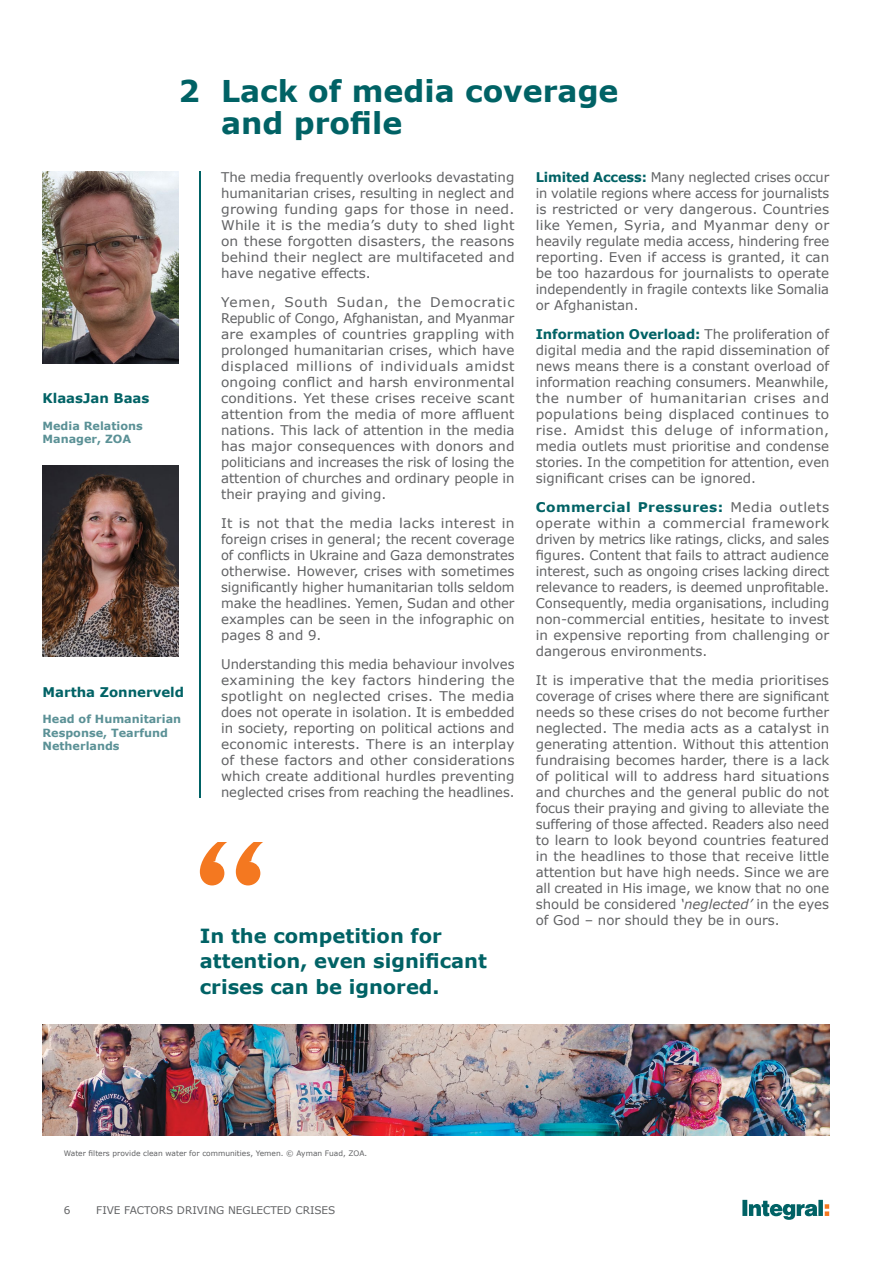
<style>
.page{position:relative;width:893px;height:1263px;background:#fff}
.page>*{position:absolute;margin:0;border:0;box-sizing:border-box;transform-origin:0 0}
.t1{font:700 30px/32.7px "Verdana";color:#006265}
.t2{font:700 19.5px/25.5px "Verdana";color:#006265}
.t3{font:13.35px/16px "Verdana";color:#616264;text-align:justify}
.t4{font:700 13.35px "Verdana";color:#006265}
.t5{font:700 11.25px/13.5px "Verdana";color:#5b9196}
.t6{font:10.5px "Verdana";color:#616264}
.t7{font:7.5px "Verdana";color:#616264}
.s1{font-weight:700;color:#006265}
.s2{font-style:italic}
</style>
<div class="page">
<svg style="left:742px;top:1200px;width:87px;height:20px"></svg>
<hr style="left:200px;top:172px;width:1px;height:626px;background:#006265">
<svg style="left:200px;top:842px;width:63px;height:43px"></svg>
<img style="left:43px;top:172px;width:136px;height:191px">
<img style="left:43px;top:465px;width:136px;height:192px">
<img style="left:43px;top:1025px;width:786px;height:110px">
<h1 class="t1" style="left:221px;top:75px;width:399px">Lack of media coverage and profile</h1>
<p class="t3" style="left:221px;top:169px;width:295px">The media frequently overlooks devastating humanitarian crises, resulting in neglect and growing funding gaps for those in need.<br>While it is the media’s duty to shed light on these forgotten disasters, the reasons behind their neglect are multifaceted and have negative effects.</p>
<p class="t3" style="left:221px;top:294px;width:295px">Yemen, South Sudan, the Democratic Republic of Congo, Afghanistan, and Myanmar are examples of countries grappling with prolonged humanitarian crises, which have displaced millions of individuals amidst ongoing conflict and harsh environmental conditions. Yet these crises receive scant attention from the media of more affluent nations. This lack of attention in the media has major consequences with donors and politicians and increases the risk of losing the attention of churches and ordinary people in their praying and giving.</p>
<p class="t3" style="left:221px;top:515px;width:295px">It is not that the media lacks interest in foreign crises in general; the recent coverage of conflicts in Ukraine and Gaza demonstrates otherwise. However, crises with sometimes significantly higher humanitarian tolls seldom make the headlines. Yemen, Sudan and other examples can be seen in the infographic on pages 8 and 9.</p>
<p class="t3" style="left:221px;top:656px;width:295px">Understanding this media behaviour involves examining the key factors hindering the spotlight on neglected crises. The media does not operate in isolation. It is embedded in society, reporting on political actions and economic interests. There is an interplay of these factors and other considerations which create additional hurdles preventing neglected crises from reaching the headlines.</p>
<h1 class="t1" style="left:179px;top:75px;width:23px">2</h1>
<p class="t3" style="left:536px;top:169px;width:295px"><span class="s1">Limited Access:</span> Many neglected crises occur in volatile regions where access for journalists is restricted or very dangerous. Countries like Yemen, Syria, and Myanmar deny or heavily regulate media access, hindering free reporting. Even if access is granted, it can be too hazardous for journalists to operate independently in fragile contexts like Somalia or Afghanistan.</p>
<p class="t3" style="left:536px;top:326px;width:295px"><span class="s1">Information Overload:</span> The proliferation of digital media and the rapid dissemination of news means there is a constant overload of information reaching consumers. Meanwhile, the number of humanitarian crises and populations being displaced continues to rise. Amidst this deluge of information, media outlets must prioritise and condense stories. In the competition for attention, even significant crises can be ignored.</p>
<p class="t3" style="left:536px;top:499px;width:295px"><span class="s1">Commercial Pressures:</span> Media outlets operate within a commercial framework driven by metrics like ratings, clicks, and sales figures. Content that fails to attract audience interest, such as ongoing crises lacking direct relevance to readers, is deemed unprofitable.<br>Consequently, media organisations, including non-commercial entities, hesitate to invest in expensive reporting from challenging or dangerous environments.</p>
<p class="t3" style="left:536px;top:672px;width:295px">It is imperative that the media prioritises coverage of crises where there are significant needs so these crises do not become further neglected. The media acts as a catalyst in generating attention. Without this attention fundraising becomes harder, there is a lack of political will to address hard situations and churches and the general public do not focus their praying and giving to alleviate the suffering of those affected. Readers also need to learn to look beyond countries featured in the headlines to those that receive little attention but have high needs. Since we are all created in His image, we know that no one should be considered <span class="s2">‘neglected’</span> in the eyes of God – nor should they be in ours.</p>
<p class="t4" style="left:43px;top:390px;width:108px">KlaasJan Baas</p>
<p class="t5" style="left:43px;top:419px;width:102px">Media Relations<br>Manager, ZOA</p>
<p class="t4" style="left:43px;top:683px;width:143px">Martha Zonnerveld</p>
<p class="t5" style="left:43px;top:712px;width:140px">Head of Humanitarian<br>Response, Tearfund<br>Netherlands</p>
<h2 class="t2" style="left:200px;top:923px;width:289px">In the competition for attention, even significant crises can be ignored.</h2>
<p class="t7" style="left:64px;top:1148px;width:305px">Water filters provide clean water for communities, Yemen. © Ayman Fuad, ZOA.</p>
<p class="t6" style="left:64px;top:1203px;width:8px">6</p>
<p class="t6" style="left:96px;top:1203px;width:241px">FIVE FACTORS DRIVING NEGLECTED CRISES</p>
</div>
